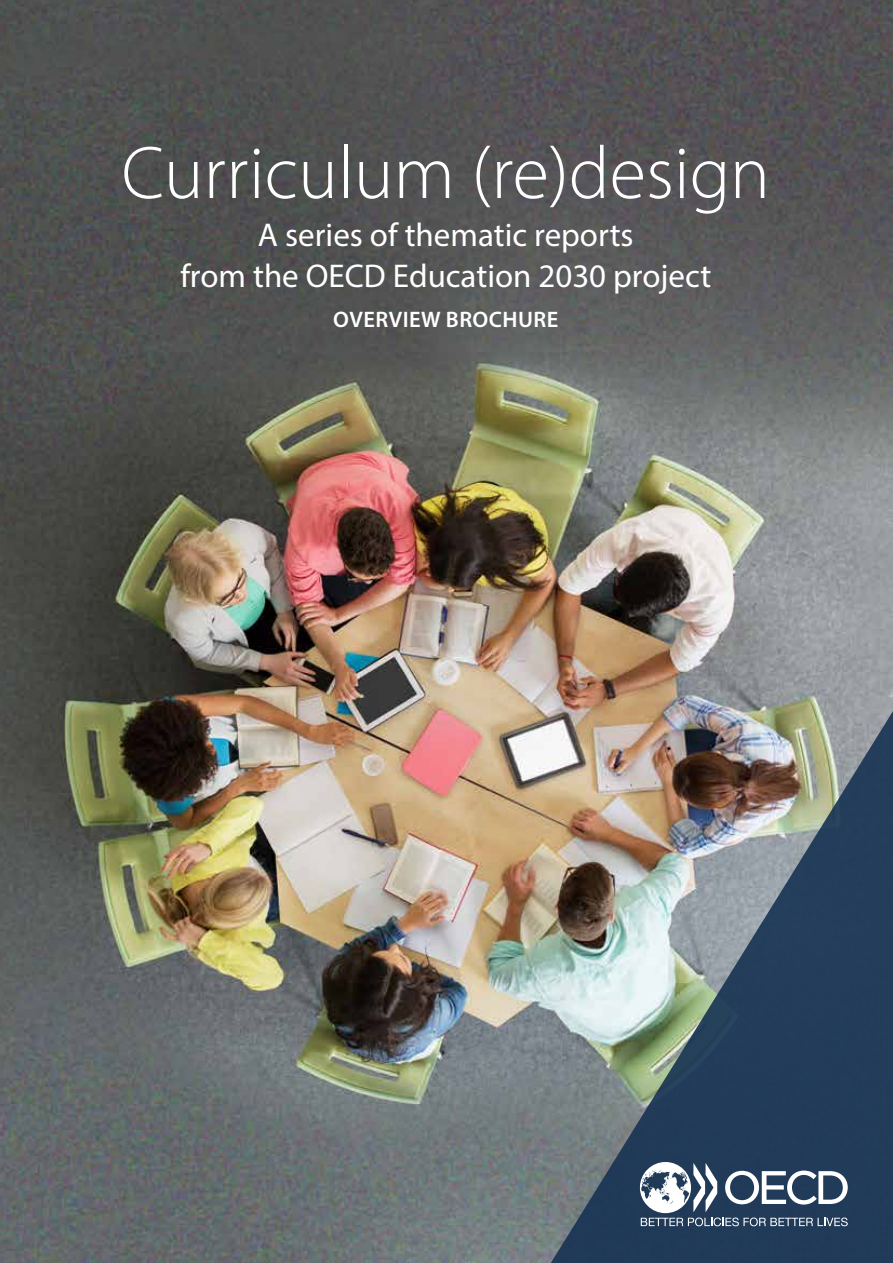
<style>
.page{position:relative;width:893px;height:1263px;background:#fff}
.page>*{position:absolute;margin:0;border:0;box-sizing:border-box;transform-origin:0 0}
.t1{font:300 75px "Myriad Pro";color:#fff}
.t2{font:33px/40.5px "Myriad Pro";color:#fff;text-align:center}
.t3{font:600 22.5px "Myriad Pro";letter-spacing:.02em;color:#fff}
</style>
<div class="page">
<img style="left:0;top:0;width:893px;height:1263px">
<img style="left:541px;top:684px;width:352px;height:579px">
<svg style="left:640px;top:1162px;width:208px;height:64px"></svg>
<h1 class="t1" style="left:121px;top:128px;width:650px">Curriculum (re)design</h1>
<p class="t2" style="left:180px;top:214px;width:532px">A series of thematic reports<br>from the OECD Education 2030 project</p>
<p class="t3" style="left:333px;top:305px;width:227px">OVERVIEW BROCHURE</p>
</div>
